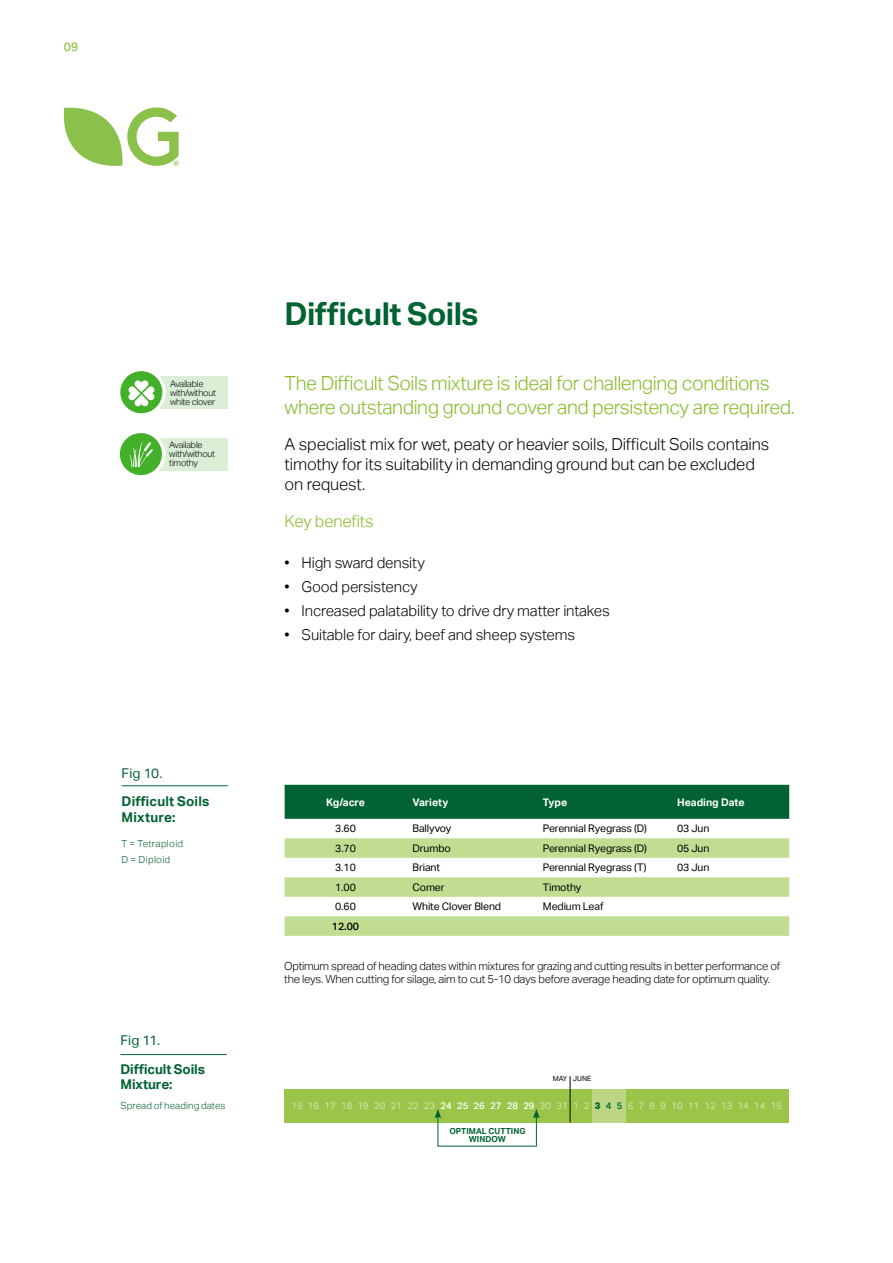
<style>
.page{position:relative;width:893px;height:1263px;background:#fff}
.page>*{position:absolute;margin:0;border:0;box-sizing:border-box;transform-origin:0 0}
.t1{font:700 31.5px "Aktiv Grotesk";letter-spacing:-.02em;color:#006331}
.t2{font:300 19.5px/23.4px "Aktiv Grotesk";letter-spacing:-.02em;color:#83bb26}
.t3{font:300 16.5px/19.8px "Aktiv Grotesk";letter-spacing:-.01em;color:#000}
.t4{font:300 16.5px "Aktiv Grotesk";letter-spacing:-.01em;color:#83bb26}
.t5{font:300 15px "Aktiv Grotesk";letter-spacing:-.01em;color:#000}
.t6{font:700 13.5px/15.8px "Aktiv Grotesk";letter-spacing:.005em;color:#006331}
.t7{font:13.5px "Aktiv Grotesk";letter-spacing:.01em;color:#006331}
.t8{font:12px "Aktiv Grotesk";color:#83bb26}
.t9{font:300 11.25px/12.8px "Aktiv Grotesk";letter-spacing:-.02em;color:#000}
.t10{font:10.5px "Aktiv Grotesk";letter-spacing:-.01em;color:#000}
.t11{font:700 10.5px "Aktiv Grotesk";color:#fff}
.t12{font:500 10.5px "Aktiv Grotesk";color:#000}
.t13{font:300 9.75px/16.5px "Aktiv Grotesk";letter-spacing:.03em;color:#006331}
.t14{font:300 9.75px "Aktiv Grotesk";letter-spacing:.01em;color:#006331}
.t15{font:9.6px "Aktiv Grotesk";color:#d4e4b0}
.t16{font:300 9px/9px "Aktiv Grotesk";letter-spacing:-.025em;color:#020203}
.t17{font:700 8.4px/8.4px "Aktiv Grotesk";color:#006331;text-align:center}
.t18{font:7.2px "Aktiv Grotesk";color:#000}
.s1{font-weight:500;color:#fff}
.s2{font-weight:800;color:#006331}
.s3{font-weight:500;color:#006331}
</style>
<div class="page">
<div style="left:285px;top:1089px;width:504px;height:34px;background:#9bc549"></div>
<div style="left:592px;top:1089px;width:33px;height:34px;background:#bcd684"></div>
<hr style="left:570px;top:1076px;width:1px;height:47px;background:#000">
<hr style="left:438px;top:1116px;width:1px;height:30px;background:#006331">
<svg style="left:435px;top:1109px;width:6px;height:9px"></svg>
<hr style="left:536px;top:1116px;width:1px;height:30px;background:#006331">
<svg style="left:533px;top:1109px;width:7px;height:9px"></svg>
<hr style="left:438px;top:1146px;width:98px;height:1px;background:#006331">
<div style="left:285px;top:785px;width:504px;height:34px;background:#006331"></div>
<svg style="left:285px;top:838px;width:504px;height:59px"></svg>
<svg style="left:285px;top:916px;width:504px;height:20px;background:#c2dd94"></svg>
<hr style="left:120px;top:1054px;width:107px;height:1px;background:#006331">
<hr style="left:122px;top:785px;width:106px;height:1px;background:#006331">
<svg style="left:64px;top:107px;width:115px;height:59px"></svg>
<div style="left:141px;top:377px;width:87px;height:32px;background:#daefd5"></div>
<svg style="left:119px;top:369px;width:45px;height:46px"></svg>
<div style="left:117px;top:368px;width:49px;height:49px;border:3px solid #fff;border-radius:50%"></div>
<svg style="left:128px;top:380px;width:26px;height:26px"></svg>
<div style="left:141px;top:438px;width:86px;height:32px;background:#daefd5"></div>
<svg style="left:118px;top:431px;width:46px;height:46px"></svg>
<div style="left:117px;top:430px;width:48px;height:48px;border:3px solid #fff;border-radius:50%"></div>
<svg style="left:129px;top:442px;width:24px;height:25px"></svg>
<p class="t8" style="left:64px;top:40px;width:16px">09</p>
<p class="t16" style="left:170px;top:379px;width:48px">Available with/without white clover</p>
<p class="t16" style="left:169px;top:441px;width:48px">Available with/without timothy</p>
<p class="t7" style="left:122px;top:765px;width:42px">Fig 10.</p>
<p class="t6" style="left:122px;top:794px;width:89px">Difficult Soils<br>Mixture:</p>
<p class="t13" style="left:122px;top:835px;width:63px">T = Tetraploid<br>D = Diploid</p>
<p class="t7" style="left:120px;top:1032px;width:41px">Fig 11.</p>
<p class="t6" style="left:120px;top:1061px;width:86px">Difficult Soils<br>Mixture:</p>
<p class="t14" style="left:120px;top:1100px;width:107px">Spread of heading dates</p>
<h1 class="t1" style="left:285px;top:296px;width:195px">Difficult Soils</h1>
<h2 class="t2" style="left:285px;top:372px;width:512px">The Difficult Soils mixture is ideal for challenging conditions where outstanding ground cover and persistency are required.</h2>
<h3 class="t3" style="left:285px;top:435px;width:486px">A specialist mix for wet, peaty or heavier soils, Difficult Soils contains timothy for its suitability in demanding ground but can be excluded on request.</h3>
<h3 class="t4" style="left:285px;top:511px;width:91px">Key benefits</h3>
<h3 class="t5" style="left:285px;top:554px;width:142px">• High sward density</h3>
<h3 class="t5" style="left:285px;top:578px;width:134px">• Good persistency</h3>
<h3 class="t5" style="left:285px;top:602px;width:327px">• Increased palatability to drive dry matter intakes</h3>
<h3 class="t5" style="left:285px;top:626px;width:292px">• Suitable for dairy, beef and sheep systems</h3>
<p class="t11" style="left:326px;top:796px;width:40px">Kg/acre</p>
<p class="t11" style="left:413px;top:796px;width:37px">Variety</p>
<p class="t11" style="left:543px;top:796px;width:26px">Type</p>
<p class="t11" style="left:677px;top:796px;width:69px">Heading Date</p>
<p class="t10" style="left:335px;top:822px;width:22px">3.60</p>
<p class="t10" style="left:412px;top:822px;width:40px">Ballyvoy</p>
<p class="t10" style="left:543px;top:822px;width:105px">Perennial Ryegrass (D)</p>
<p class="t10" style="left:677px;top:822px;width:34px">03 Jun</p>
<p class="t10" style="left:335px;top:842px;width:22px">3.70</p>
<p class="t10" style="left:412px;top:842px;width:40px">Drumbo</p>
<p class="t10" style="left:543px;top:842px;width:105px">Perennial Ryegrass (D)</p>
<p class="t10" style="left:677px;top:842px;width:34px">05 Jun</p>
<p class="t10" style="left:335px;top:861px;width:22px">3.10</p>
<p class="t10" style="left:412px;top:861px;width:29px">Briant</p>
<p class="t10" style="left:543px;top:861px;width:105px">Perennial Ryegrass (T)</p>
<p class="t10" style="left:677px;top:861px;width:34px">03 Jun</p>
<p class="t10" style="left:335px;top:881px;width:22px">1.00</p>
<p class="t10" style="left:412px;top:881px;width:34px">Comer</p>
<p class="t10" style="left:543px;top:881px;width:40px">Timothy</p>
<p class="t10" style="left:335px;top:900px;width:22px">0.60</p>
<p class="t10" style="left:412px;top:900px;width:90px">White Clover Blend</p>
<p class="t10" style="left:543px;top:900px;width:62px">Medium Leaf</p>
<p class="t12" style="left:332px;top:920px;width:29px">12.00</p>
<p class="t9" style="left:284px;top:960px;width:497px">Optimum spread of heading dates within mixtures for grazing and cutting results in better performance of the leys. When cutting for silage, aim to cut 5-10 days before average heading date for optimum quality.</p>
<p class="t18" style="left:553px;top:1075px;width:40px">MAY JUNE</p>
<p class="t15" style="left:291px;top:1100px;width:492px">15 16 17 18 19 20 21 22 23 <span class="s1">24 25 26 27 28 29</span> 30 31 1 2 <span class="s2">3</span> <span class="s3">4 5</span> 6 7 8 9 10 11 12 13 14 14 15</p>
<p class="t17" style="left:449px;top:1126px;width:77px">OPTIMAL CUTTING<br>WINDOW</p>
</div>
